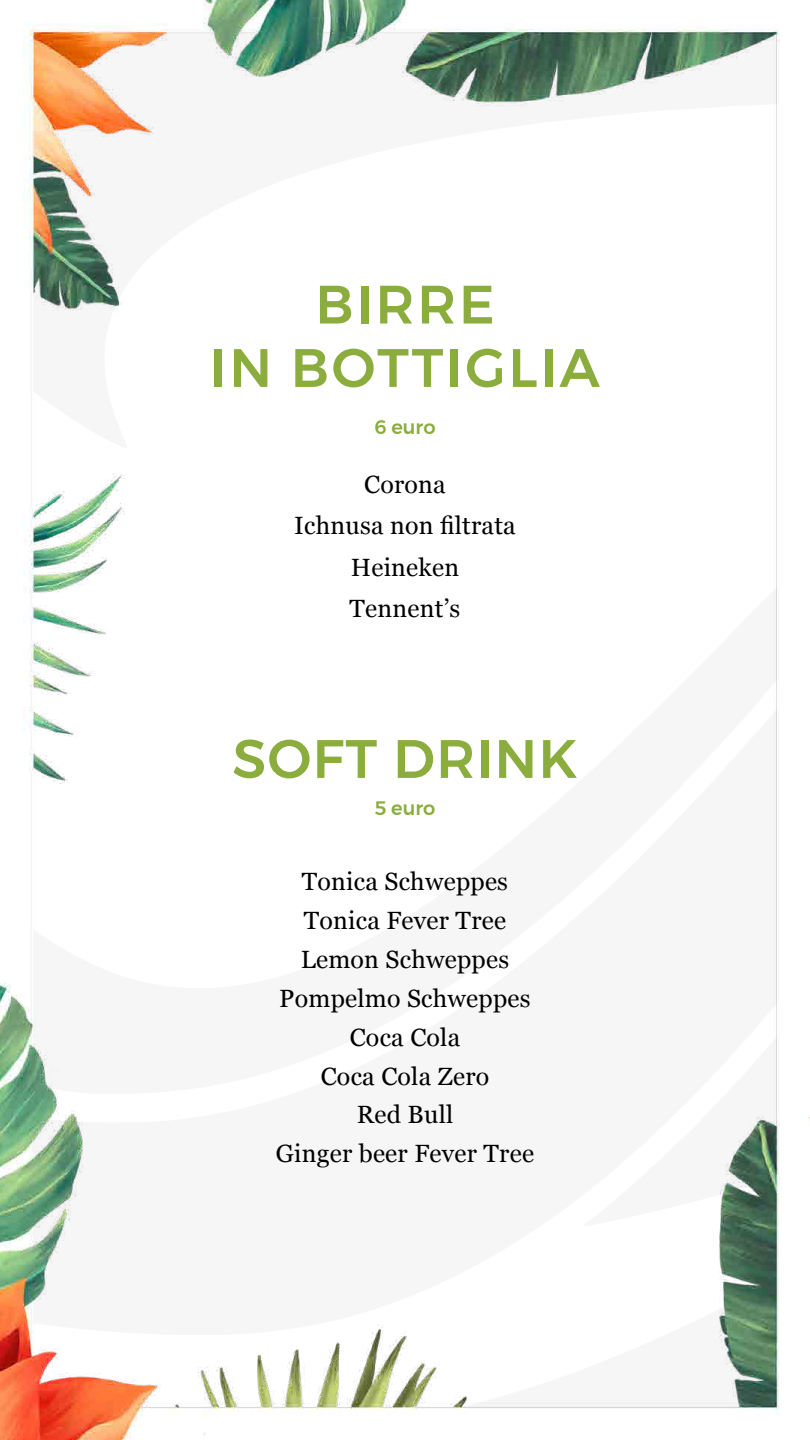
<style>
.page{position:relative;width:810px;height:1440px;background:#fff}
.page>*{position:absolute;margin:0;border:0;box-sizing:border-box;transform-origin:0 0}
.t1{font:500 54px/63.4px "Montserrat";letter-spacing:.05em;color:#8aad3d;text-align:center}
.t2{font:500 54px "Montserrat";letter-spacing:.025em;color:#8aad3d}
.t3{font:24.97px/38.8px "Georgia";letter-spacing:.01em;color:#000;text-align:center}
.t4{font:500 19.42px "Montserrat";color:#8aad3d}
</style>
<div class="page">
<img style="left:0;top:0;width:810px;height:1440px">
<h1 class="t1" style="left:210px;top:272px;width:391px">BIRRE<br>IN BOTTIGLIA</h1>
<p class="t4" style="left:374px;top:412px;width:63px">6 euro</p>
<p class="t3" style="left:294px;top:462px;width:223px;line-height:41.6px">Corona<br>Ichnusa non filtrata<br>Heineken<br>Tennent’s</p>
<h1 class="t2" style="left:232px;top:716px;width:347px">SOFT DRINK</h1>
<p class="t4" style="left:374px;top:793px;width:63px">5 euro</p>
<p class="t3" style="left:276px;top:861px;width:260px">Tonica Schweppes<br>Tonica Fever Tree<br>Lemon Schweppes<br>Pompelmo Schweppes<br>Coca Cola<br>Coca Cola Zero<br>Red Bull<br>Ginger beer Fever Tree</p>
</div>
